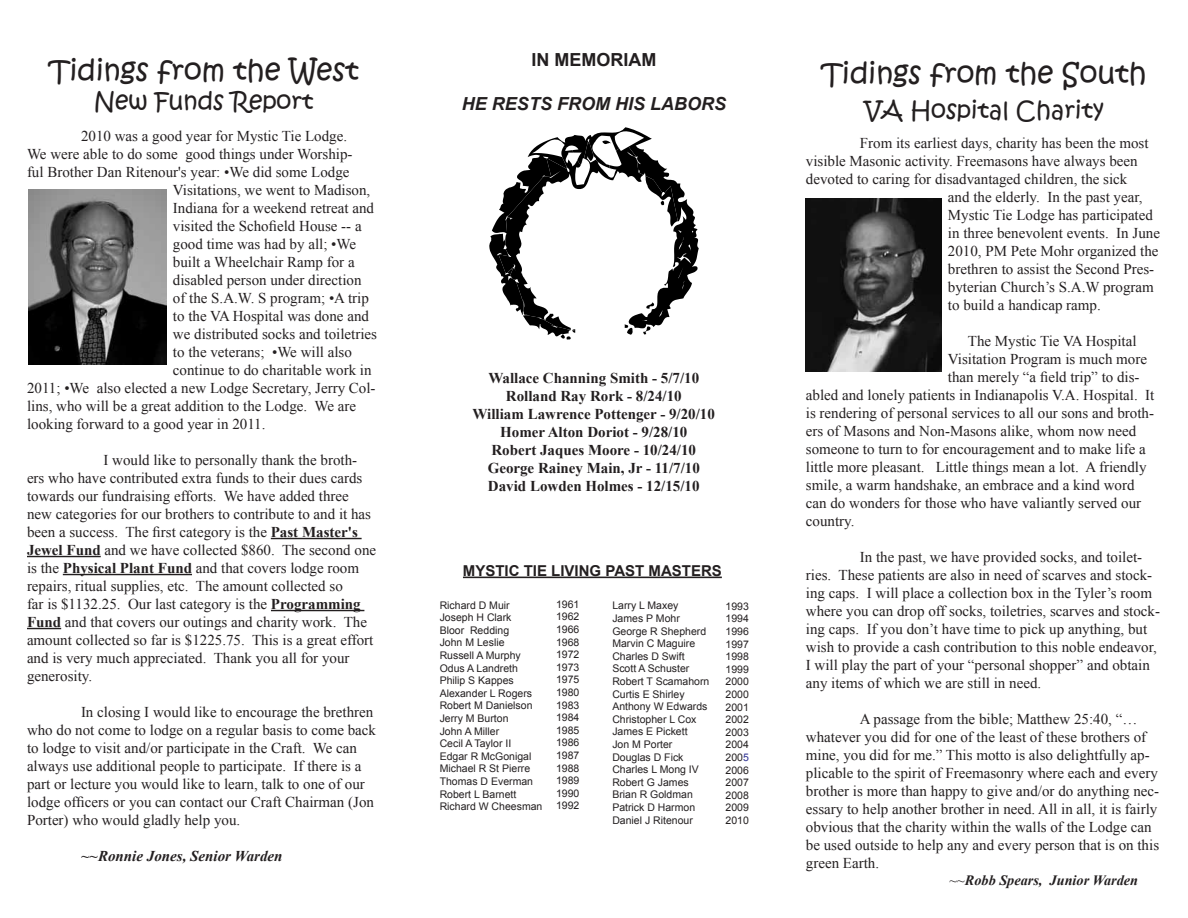
<style>
.page{position:relative;width:1188px;height:918px;background:#fff}
.page>*{position:absolute;margin:0;border:0;box-sizing:border-box;transform-origin:0 0}
.t1{font:28.5px "Kristen ITC";color:#231f20}
.t2{font:24px "Kristen ITC";color:#231f20}
.t3{font:italic 700 18px "Arial";color:#231f20}
.t4{font:700 18px "Arial";color:#231f20}
.t5{font:15px/18px "Times New Roman";color:#231f20}
.t6{font:700 15px/18px "Times New Roman";color:#231f20;text-align:center}
.t7{font:italic 700 15px "Times New Roman";color:#231f20}
.t8{font:700 15px "Arial";color:#231f20}
.t9{font:italic 700 14.25px "Times New Roman";color:#231f20}
.t10{font:10.5px/12.6px "Arial";color:#231f20}
.s1{font-weight:700}
.s2{color:#2e3192}
.s3{font-weight:400;font-style:normal}
</style>
<div class="page">
<svg style="left:489px;top:127px;width:210px;height:213px"></svg>
<hr style="left:271px;top:538px;width:91px;height:1px;background:#231f20">
<hr style="left:27px;top:556px;width:74px;height:1px;background:#231f20">
<hr style="left:63px;top:574px;width:129px;height:1px;background:#231f20">
<hr style="left:271px;top:610px;width:93px;height:1px;background:#231f20">
<hr style="left:27px;top:628px;width:34px;height:1px;background:#231f20">
<hr style="left:463px;top:577px;width:259px;height:1px;background:#231f20">
<img style="left:28px;top:190px;width:138px;height:175px">
<img style="left:806px;top:198px;width:135px;height:174px">
<p class="t1" style="left:49px;top:52px;width:311px">Tidings from the West</p>
<p class="t2" style="left:94px;top:85px;width:221px">New Funds Report</p>
<p class="t5" style="left:81px;top:127px;width:268px">2010 was a good year for Mystic Tie Lodge.</p>
<p class="t5" style="left:27px;top:145px;width:327px">We were able to do some good things under Worship-</p>
<p class="t5" style="left:27px;top:163px;width:324px">ful Brother Dan Ritenour's year: •We did some Lodge</p>
<p class="t5" style="left:173px;top:181px;width:199px">Visitations, we went to Madison,</p>
<p class="t5" style="left:173px;top:199px;width:203px">Indiana for a weekend retreat and</p>
<p class="t5" style="left:173px;top:217px;width:190px">visited the Schofield House -- a</p>
<p class="t5" style="left:173px;top:235px;width:185px">good time was had by all; •We</p>
<p class="t5" style="left:173px;top:253px;width:183px">built a Wheelchair Ramp for a</p>
<p class="t5" style="left:173px;top:271px;width:190px">disabled person under direction</p>
<p class="t5" style="left:173px;top:289px;width:197px">of the S.A.W. S program; •A trip</p>
<p class="t5" style="left:173px;top:307px;width:198px">to the VA Hospital was done and</p>
<p class="t5" style="left:173px;top:325px;width:206px">we distributed socks and toiletries</p>
<p class="t5" style="left:173px;top:343px;width:181px">to the veterans; •We will also</p>
<p class="t5" style="left:173px;top:361px;width:200px">continue to do charitable work in</p>
<p class="t5" style="left:27px;top:379px;width:350px">2011; •We also elected a new Lodge Secretary, Jerry Col-</p>
<p class="t5" style="left:27px;top:397px;width:331px">lins, who will be a great addition to the Lodge. We are</p>
<p class="t5" style="left:27px;top:415px;width:240px">looking forward to a good year in 2011.</p>
<p class="t5" style="left:27px;top:451px;width:351px;text-indent:76px">I would like to personally thank the broth&shy;ers who have contributed extra funds to their dues cards towards our fundraising efforts. We have added three new categories for our brothers to contribute to and it has been a success. The first category is the <span class="s1">Past Master's Jewel Fund</span> and we have collected $860. The second one is the <span class="s1">Physical Plant Fund</span> and that covers lodge room repairs, ritual supplies, etc. The amount collected so<br>far is $1132.25. Our last category is the <span class="s1">Programming Fund</span> and that covers our outings and charity work. The amount collected so far is $1225.75. This is a great effort and is very much appreciated. Thank you all for your generosity.</p>
<p class="t5" style="left:27px;top:703px;width:351px;text-indent:54px">In closing I would like to encourage the brethren who do not come to lodge on a regular basis to come back to lodge to visit and/or participate in the Craft. We can always use additional people to participate. If there is a part or lecture you would like to learn, talk to one of our lodge officers or you can contact our Craft Chairman (Jon Porter) who would gladly help you.</p>
<p class="t7" style="left:81px;top:845px;width:203px">~~Ronnie Jones, Senior Warden</p>
<p class="t4" style="left:532px;top:48px;width:126px">IN MEMORIAM</p>
<p class="t3" style="left:462px;top:91px;width:266px">HE RESTS FROM HIS LABORS</p>
<p class="t6" style="left:473px;top:368px;width:244px">Wallace Channing Smith - 5/7/10<br>Rolland Ray Rork - 8/24/10<br>William Lawrence Pottenger - 9/20/10<br>Homer Alton Doriot - 9/28/10<br>Robert Jaques Moore - 10/24/10<br>George Rainey Main, Jr - 11/7/10<br>David Lowden Holmes - 12/15/10</p>
<p class="t8" style="left:463px;top:561px;width:260px">MYSTIC TIE LIVING PAST MASTERS</p>
<p class="t10" style="left:440px;top:599px;width:104px">Richard D Muir<br>Joseph H Clark<br>Bloor Redding<br>John M Leslie<br>Russell A Murphy<br>Odus A Landreth<br>Philip S Kappes<br>Alexander L Rogers<br>Robert M Danielson<br>Jerry M Burton<br>John A Miller<br>Cecil A Taylor II<br>Edgar R McGonigal<br>Michael R St Pierre<br>Thomas D Everman<br>Robert L Barnett<br>Richard W Cheesman</p>
<p class="t10" style="left:612px;top:599px;width:99px">Larry L Maxey<br>James P Mohr<br>George R Shepherd<br>Marvin C Maguire<br>Charles D Swift<br>Scott A Schuster<br>Robert T Scamahorn<br>Curtis E Shirley<br>Anthony W Edwards<br>Christopher L Cox<br>James E Pickett<br>Jon M Porter<br>Douglas D Fick<br>Charles L Mong IV<br>Robert G James<br>Brian R Goldman<br>Patrick D Harmon<br>Daniel J Ritenour</p>
<p class="t10" style="left:556px;top:598px;width:25px;text-align:justify">1961<br>1962<br>1966<br>1968<br>1972<br>1973<br>1975<br>1980<br>1983<br>1984<br>1985<br>1986<br>1987<br>1988<br>1989<br>1990<br>1992</p>
<p class="t10" style="left:726px;top:600px;width:25px;text-align:justify">1993<br>1994<br>1996<br>1997<br>1998<br>1999<br>2000<br>2000<br>2001<br>2002<br>2003<br>2004<br>200<span class="s2">5<br></span>2006<br>2007<br>2008<br>2009<br>2010</p>
<p class="t1" style="left:821px;top:55px;width:327px">Tidings from the South</p>
<p class="t2" style="left:865px;top:94px;width:241px">VA Hospital Charity</p>
<p class="t5" style="left:860px;top:134px;width:290px">From its earliest days, charity has been the most</p>
<p class="t5" style="left:806px;top:152px;width:333px">visible Masonic activity. Freemasons have always been</p>
<p class="t5" style="left:806px;top:170px;width:323px">devoted to caring for disadvantaged children, the sick</p>
<p class="t5" style="left:948px;top:188px;width:196px">and the elderly. In the past year,</p>
<p class="t5" style="left:948px;top:206px;width:207px">Mystic Tie Lodge has participated</p>
<p class="t5" style="left:948px;top:224px;width:214px">in three benevolent events. In June</p>
<p class="t5" style="left:948px;top:242px;width:212px">2010, PM Pete Mohr organized the</p>
<p class="t5" style="left:948px;top:260px;width:208px">brethren to assist the Second Pres-</p>
<p class="t5" style="left:948px;top:278px;width:207px">byterian Church’s S.A.W program</p>
<p class="t5" style="left:948px;top:296px;width:154px">to build a handicap ramp.</p>
<p class="t5" style="left:968px;top:332px;width:170px">The Mystic Tie VA Hospital</p>
<p class="t5" style="left:948px;top:350px;width:201px">Visitation Program is much more</p>
<p class="t5" style="left:948px;top:368px;width:193px">than merely “a field trip” to dis-</p>
<p class="t5" style="left:806px;top:386px;width:350px">abled and lonely patients in Indianapolis V.A. Hospital. It</p>
<p class="t5" style="left:806px;top:404px;width:350px">is rendering of personal services to all our sons and broth-</p>
<p class="t5" style="left:806px;top:422px;width:332px">ers of Masons and Non-Masons alike, whom now need</p>
<p class="t5" style="left:806px;top:440px;width:341px">someone to turn to for encouragement and to make life a</p>
<p class="t5" style="left:806px;top:458px;width:342px">little more pleasant. Little things mean a lot. A friendly</p>
<p class="t5" style="left:806px;top:476px;width:330px">smile, a warm handshake, an embrace and a kind word</p>
<p class="t5" style="left:806px;top:494px;width:337px">can do wonders for those who have valiantly served our</p>
<p class="t5" style="left:806px;top:512px;width:50px">country.</p>
<p class="t5" style="left:806px;top:548px;width:356px;text-indent:54px">In the past, we have provided socks, and toilet&shy;ries. These patients are also in need of scarves and stock&shy;ing caps. I will place a collection box in the Tyler’s room where you can drop off socks, toiletries, scarves and stock&shy;ing caps. If you don’t have time to pick up anything, but wish to provide a cash contribution to this noble endeavor, I will play the part of your “personal shopper” and obtain any items of which we are still in need.</p>
<p class="t5" style="left:806px;top:710px;width:355px;text-indent:54px">A passage from the bible; Matthew 25:40, “… whatever you did for one of the least of these brothers of mine, you did for me.” This motto is also delightfully ap&shy;plicable to the spirit of Freemasonry where each and every brother is more than happy to give and/or do anything nec&shy;essary to help another brother in need. All in all, it is fairly obvious that the charity within the walls of the Lodge can be used outside to help any and every person that is on this green Earth.</p>
<p class="t9" style="left:950px;top:871px;width:190px"><span class="s3">~~</span>Robb Spears, Junior Warden</p>
</div>
